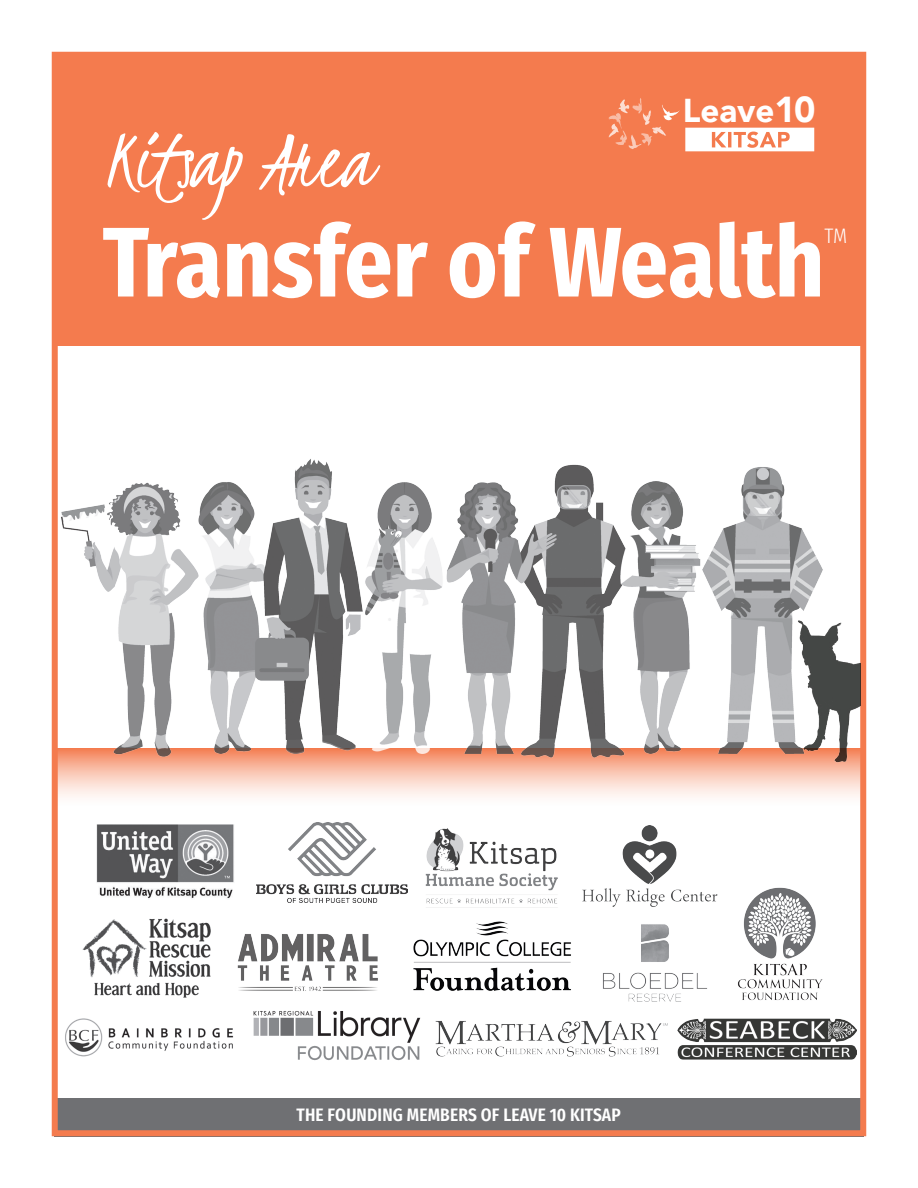
<style>
.page{position:relative;width:918px;height:1188px;background:#fff}
.page>*{position:absolute;margin:0;border:0;box-sizing:border-box;transform-origin:0 0}
.t1{font:700 99px "Fira Sans Condensed";color:#fff}
.t2{font:90px "Kristi";color:#fff}
.t3{font:900 33px "Avenir";color:#fff}
.t4{font:300 21px "Fira Sans Condensed";color:#fff}
.t5{font:600 18px "Fira Sans Condensed";letter-spacing:.01em;color:#fff}
.s1{font-size:36px}
</style>
<div class="page">
<div style="left:54px;top:1098px;width:809px;height:38px;background:#6f7073"></div>
<div style="left:55px;top:54px;width:808px;height:292px;background:#f47b4e"></div>
<div style="left:52px;top:52px;width:814px;height:1084px;border:6px solid #f47b4e"></div>
<svg style="left:608px;top:98px;width:206px;height:53px"></svg>
<img style="left:582px;top:826px;width:136px;height:81px">
<img style="left:425px;top:828px;width:133px;height:80px">
<img style="left:96px;top:824px;width:138px;height:75px">
<img style="left:737px;top:887px;width:86px;height:114px">
<img style="left:82px;top:918px;width:129px;height:80px">
<img style="left:435px;top:1021px;width:233px;height:36px">
<img style="left:253px;top:1011px;width:168px;height:50px">
<img style="left:237px;top:934px;width:141px;height:57px">
<img style="left:603px;top:924px;width:105px;height:78px">
<img style="left:678px;top:1018px;width:178px;height:42px">
<img style="left:65px;top:1018px;width:169px;height:39px">
<svg style="left:56px;top:749px;width:805px;height:72px"></svg>
<img style="left:257px;top:822px;width:151px;height:80px">
<img style="left:413px;top:921px;width:158px;height:70px">
<img style="left:839px;top:601px;width:21px;height:161px">
<img style="left:54px;top:405px;width:785px;height:369px">
<h3 class="t3" style="left:683px;top:82px;width:134px">Leave<span class="s1">10</span></h3>
<h2 class="t2" style="left:103px;top:102px;width:271px">Kitsap Area</h2>
<h1 class="t1" style="left:103px;top:171px;width:723px">Transfer of Wealth</h1>
<p class="t4" style="left:824px;top:216px;width:24px">TM</p>
<p class="t5" style="left:297px;top:1099px;width:326px">THE FOUNDING MEMBERS OF LEAVE 10 KITSAP</p>
</div>
